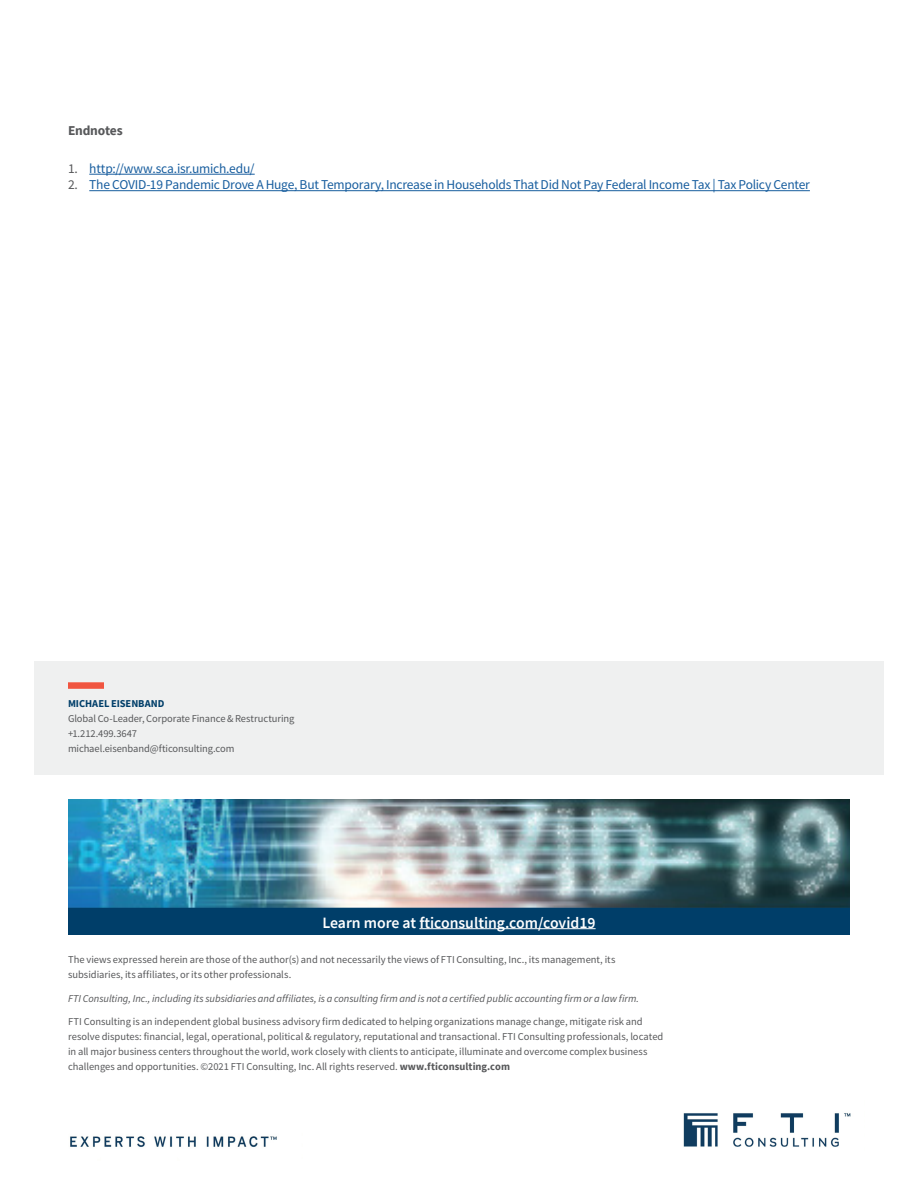
<style>
.page{position:relative;width:918px;height:1188px;background:#fff}
.page>*{position:absolute;margin:0;border:0;box-sizing:border-box;transform-origin:0 0}
.Body_Copy{font:600 15.75px "Source Sans Pro";color:#fff}
.t1{font:13.5px "Source Sans Pro";letter-spacing:-.02em;color:#175d9e}
.Bio_details{font:700 13.5px "Source Sans Pro";letter-spacing:-.015em;color:#57585a}
.Boilerplate{font:10.5px/15px "Source Sans Pro";color:#57585a}
.Boilerplate-2{font:italic 10.5px "Source Sans Pro";letter-spacing:-.005em;color:#57585a}
.Bio_details-2{font:10.5px "Source Sans Pro";letter-spacing:-.01em;color:#57585a}
.Bio_Name{font:700 10.5px "Source Sans Pro";letter-spacing:-.005em;color:#003e69}
.s1{color:#57585a}
.s2{font-weight:700}
</style>
<div class="page">
<div style="left:34px;top:661px;width:850px;height:114px;background:#eff0f0"></div>
<img style="left:68px;top:683px;width:36px;height:6px">
<img style="left:68px;top:799px;width:782px;height:109px">
<div style="left:68px;top:908px;width:782px;height:27px;background:#003e69"></div>
<hr style="left:419px;top:928px;width:177px;height:1px;background:#fff">
<hr style="left:89px;top:174px;width:166px;height:1px;background:#175d9e">
<hr style="left:89px;top:190px;width:721px;height:1px;background:#175d9e">
<img style="left:70px;top:1136px;width:207px;height:11px">
<img style="left:683px;top:1113px;width:168px;height:34px">
<p class="Bio_details" style="left:68px;top:122px;width:56px">Endnotes</p>
<p class="t1" style="left:68px;top:160px;width:188px"><span class="s1">1.</span> http://www.sca.isr.umich.edu/</p>
<p class="t1" style="left:68px;top:176px;width:743px"><span class="s1">2.</span> The COVID-19 Pandemic Drove A Huge, But Temporary, Increase in Households That Did Not Pay Federal Income Tax | Tax Policy Center</p>
<p class="Bio_Name" style="left:68px;top:697px;width:98px">MICHAEL EISENBAND</p>
<p class="Bio_details-2" style="left:68px;top:712px;width:228px">Global Co-Leader, Corporate Finance &amp; Restructuring</p>
<p class="Bio_details-2" style="left:68px;top:727px;width:71px">+1.212.499.3647</p>
<p class="Bio_details-2" style="left:68px;top:742px;width:168px">michael.eisenband@fticonsulting.com</p>
<p class="Body_Copy" style="left:322px;top:912px;width:275px">Learn more at fticonsulting.com/covid19</p>
<p class="Boilerplate" style="left:68px;top:952px;width:549px">The views expressed herein are those of the author(s) and not necessarily the views of FTI Consulting, Inc., its management, its subsidiaries, its affiliates, or its other professionals.</p>
<p class="Boilerplate-2" style="left:68px;top:992px;width:573px">FTI Consulting, Inc., including its subsidiaries and affiliates, is a consulting firm and is not a certified public accounting firm or a law firm.</p>
<p class="Boilerplate" style="left:68px;top:1014px;width:597px">FTI Consulting is an independent global business advisory firm dedicated to helping organizations manage change, mitigate risk and resolve disputes: financial, legal, operational, political &amp; regulatory, reputational and transactional. FTI Consulting professionals, located in all major business centers throughout the world, work closely with clients to anticipate, illuminate and overcome complex business challenges and opportunities. ©2021 FTI Consulting, Inc. All rights reserved. <span class="s2">www.fticonsulting.com</span></p>
</div>
